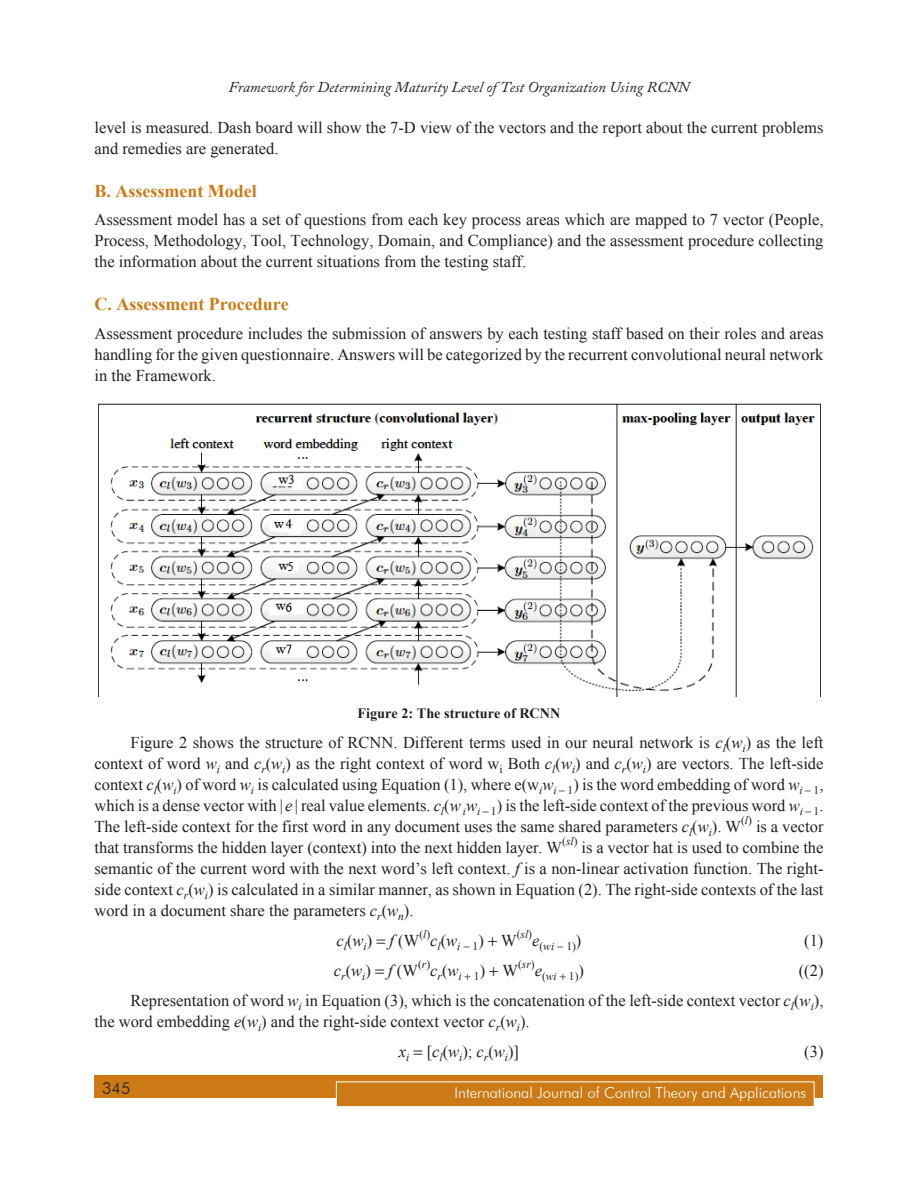
<style>
.page{position:relative;width:918px;height:1188px;background:#fff}
.page>*{position:absolute;margin:0;border:0;box-sizing:border-box;transform-origin:0 0}
.Subhead_2{font:700 18px "Times New Roman";color:#cb7a16}
.Body_text{font:16.5px/21px "Times New Roman";color:#231f20;text-align:justify}
.Eq-space{font:16.5px "Times New Roman";color:#231f20}
.t1{font:300 16.5px "Futura BT";color:#231f20}
.t2{font:italic 15px "Adobe Caslon Pro";color:#231f20}
.t3{font:300 15px "Futura BT";color:#fff}
.t4{font:700 14.25px "Times New Roman";color:#231f20}
.Eq-space-2{font:italic 11.55px "Times New Roman";color:#231f20}
.s1{font-style:italic}
.s2{font-style:normal}
</style>
<div class="page">
<div style="left:94px;top:1076px;width:730px;height:22px;background:#cb7a16"></div>
<div style="left:336px;top:1082px;width:478px;height:25px;background:#cb7a16"></div>
<div style="left:336px;top:1082px;width:478px;height:25px;border:1px solid #fff"></div>
<img style="left:98px;top:403px;width:722px;height:294px">
<p class="t2" style="left:228px;top:78px;width:463px">Framework for Determining Maturity Level of Test Organization Using RCNN</p>
<p class="Body_text" style="left:94px;top:117px;width:730px">level is measured. Dash board will show the 7-D view of the vectors and the report about the current problems and remedies are generated.</p>
<p class="Subhead_2" style="left:94px;top:178px;width:164px">B. Assessment Model</p>
<p class="Body_text" style="left:94px;top:209px;width:731px">Assessment model has a set of questions from each key process areas which are mapped to 7 vector (People, Process, Methodology, Tool, Technology, Domain, and Compliance) and the assessment procedure collecting the information about the current situations from the testing staff.</p>
<p class="Subhead_2" style="left:94px;top:291px;width:196px">C. Assessment Procedure</p>
<p class="Body_text" style="left:94px;top:322px;width:730px">Assessment procedure includes the submission of answers by each testing staff based on their roles and areas handling for the given questionnaire. Answers will be categorized by the recurrent convolutional neural network in the Framework.</p>
<p class="t4" style="left:357px;top:703px;width:205px">Figure 2: The structure of RCNN</p>
<p class="Body_text" style="left:94px;top:732px;width:731px;text-indent:36px">Figure 2 shows the structure of RCNN. Different terms used in our neural network is <span class="s1">c</span><sub>l</sub>(<span class="s1">w</span><sub>i</sub>) as the left context of word <span class="s1">w</span><sub>i</sub> and <span class="s1">c</span><sub>r</sub>(<span class="s1">w</span><sub>i</sub>) as the right context of word w<sub>i</sub> Both <span class="s1">c</span><sub>l</sub>(<span class="s1">w</span><sub>i</sub>) and <span class="s1">c</span><sub>r</sub>(<span class="s1">w</span><sub>i</sub>) are vectors. The left-side context <span class="s1">c</span><sub>l</sub>(<span class="s1">w</span><sub>i</sub>) of word <span class="s1">w</span><sub>i</sub> is calculated using Equation (1), where e(w<sub>i</sub><span class="s1">w</span><sub>i</sub> <sub>1</sub>) is the word embedding of word <span class="s1">w</span><sub>i</sub> <sub>1</sub>, which is a dense vector with | <span class="s1">e</span> | real value elements. <span class="s1">c</span><sub>l</sub>(<span class="s1">w</span> <sub>i</sub><span class="s1">w</span><sub>i</sub> <sub>1</sub>) is the left-side context of the previous word <span class="s1">w</span><sub>i</sub> <sub>1</sub>.<br>The left-side context for the first word in any document uses the same shared parameters <span class="s1">c</span><sub>l</sub>(<span class="s1">w</span><sub>i</sub>). W<sup>(</sup><sup>l</sup><sup>)</sup> is a vector that transforms the hidden layer (context) into the next hidden layer. W<sup>(</sup><sup>sl</sup><sup>)</sup> is a vector hat is used to combine the semantic of the current word with the next word’s left context. <span class="s1">f</span> is a non-linear activation function. The right&shy;side context <span class="s1">c</span><sub>r</sub>(<span class="s1">w</span><sub>i</sub>) is calculated in a similar manner, as shown in Equation (2). The right-side contexts of the last word in a document share the parameters <span class="s1">c</span><sub>r</sub>(<span class="s1">w</span><sub>n</sub>).</p>
<p class="Eq-space-2" style="left:337px;top:938px;width:246px"><sup>c</sup>l<sup>(</sup><sup>w</sup>i<sup>)</sup> <sup>f</sup> <sup>(W</sup><sup>(</sup>l<sup>)</sup><sup>c</sup>l<sup>(</sup><sup>w</sup>i <span class="s2">1</span><sup>)</sup> <sup>W</sup><sup>(</sup>sl<sup>)</sup><sup>e</sup><span class="s2">(</span>wi <span class="s2">1)</span><sup>)</sup></p>
<p class="Eq-space" style="left:804px;top:929px;width:21px">(1)</p>
<p class="Eq-space-2" style="left:334px;top:968px;width:252px"><sup>c</sup>r<sup>(</sup><sup>w</sup>i<sup>)</sup> <sup>f</sup> <sup>(W</sup><sup>(</sup>r<sup>)</sup><sup>c</sup>r<sup>(</sup><sup>w</sup>i <span class="s2">1</span><sup>)</sup> <sup>W</sup><sup>(</sup>sr<sup>)</sup><sup>e</sup><span class="s2">(</span>wi <span class="s2">1)</span><sup>)</sup></p>
<p class="Eq-space" style="left:799px;top:959px;width:26px">((2)</p>
<p class="Body_text" style="left:94px;top:990px;width:730px;text-indent:36px">Representation of word <span class="s1">w</span><sub>i</sub> in Equation (3), which is the concatenation of the left-side context vector <span class="s1">c</span><sub>l</sub>(<span class="s1">w</span><sub>i</sub>), the word embedding <span class="s1">e</span>(<span class="s1">w</span><sub>i</sub>) and the right-side context vector <span class="s1">c</span><sub>r</sub>(<span class="s1">w</span><sub>i</sub>).</p>
<p class="Eq-space" style="left:399px;top:1040px;width:122px"><span class="s1">x</span><sub>i</sub> [<span class="s1">c</span><sub>l</sub>(<span class="s1">w</span><sub>i</sub>); <span class="s1">c</span><sub>r</sub>(<span class="s1">w</span><sub>i</sub>)]</p>
<p class="Eq-space" style="left:804px;top:1040px;width:21px">(3)</p>
<p class="t1" style="left:102px;top:1078px;width:30px">345</p>
<p class="t3" style="left:455px;top:1084px;width:353px">International Journal of Control Theory and Applications</p>
</div>
